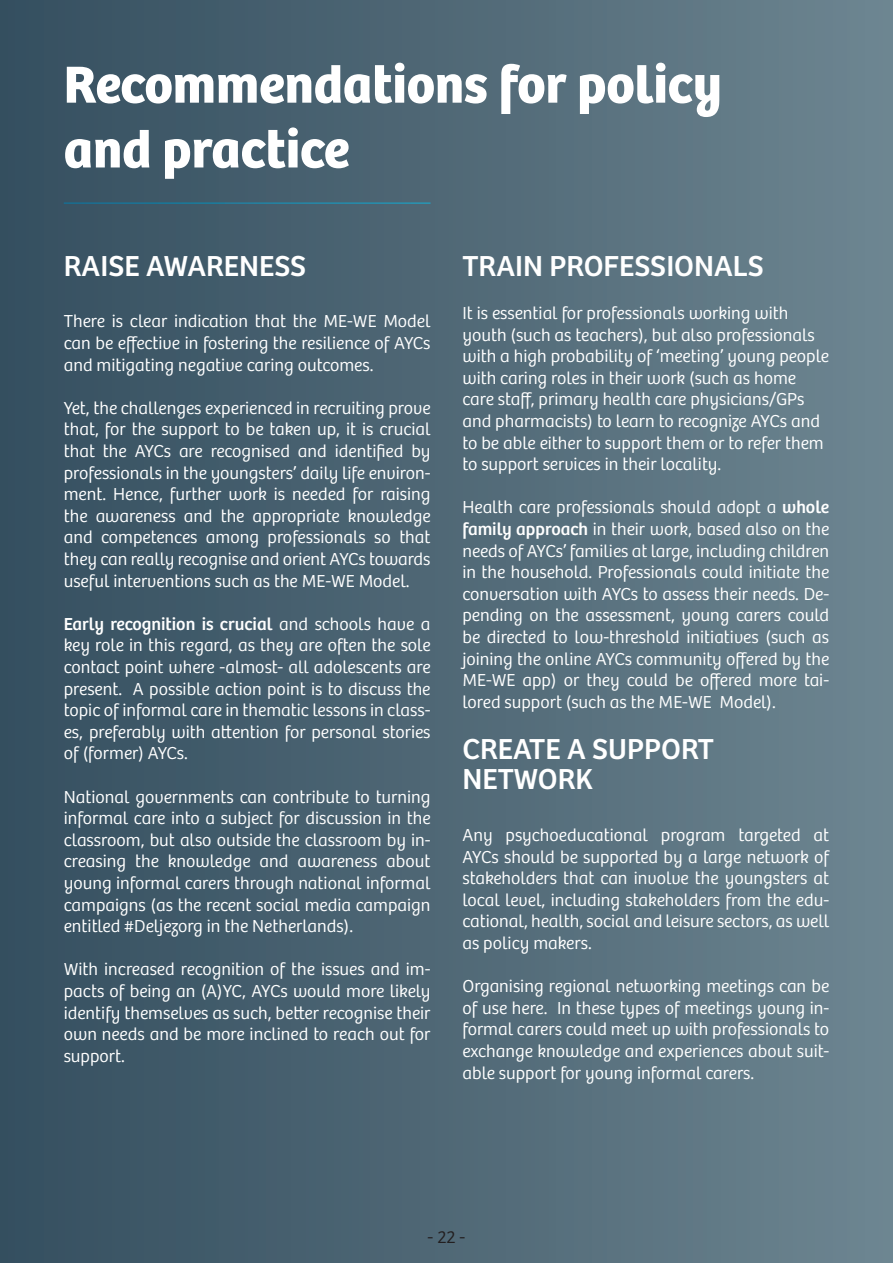
<style>
.page{position:relative;width:893px;height:1263px;background:#fff}
.page>*{position:absolute;margin:0;border:0;box-sizing:border-box;transform-origin:0 0}
.t1{font:700 54px/64.8px "Bree";color:#fff}
.t2{font:30px/30px "Bree";color:#fff}
.t3{font:300 18px/21.6px "Bree";color:#fff;text-align:justify}
.t4{font:300 18px "Bree";color:#231f20}
.s1{font-weight:400}
</style>
<div class="page">
<div style="left:0;top:0;width:893px;height:1263px;background:linear-gradient(to right,#344e5e,#6d8590)"></div>
<hr style="left:64px;top:202px;width:367px;height:2px;background:#fff">
<h1 class="t1" style="left:64px;top:53px;width:659px">Recommendations for policy and practice</h1>
<h2 class="t2" style="left:64px;top:251px;width:244px">RAISE AWARENESS</h2>
<p class="t3" style="left:64px;top:311px;width:368px">There is clear indication that the ME-WE Model can be effective in fostering the resilience of AYCs and mitigating negative caring outcomes.</p>
<p class="t3" style="left:64px;top:397px;width:368px">Yet, the challenges experienced in recruiting prove that, for the support to be taken up, it is crucial that the AYCs are recognised and identified by professionals in the youngsters’ daily life environ&shy;ment. Hence, further work is needed for raising the awareness and the appropriate knowledge and competences among professionals so that they can really recognise and orient AYCs towards useful interventions such as the ME-WE Model.</p>
<p class="t3" style="left:64px;top:613px;width:368px"><span class="s1">Early recognition is crucial</span> and schools have a key role in this regard, as they are often the sole contact point where -almost- all adolescents are present. A possible action point is to discuss the topic of informal care in thematic lessons in class&shy;es, preferably with attention for personal stories of (former) AYCs.</p>
<p class="t3" style="left:64px;top:786px;width:368px">National governments can contribute to turning informal care into a subject for discussion in the classroom, but also outside the classroom by in&shy;creasing the knowledge and awareness about young informal carers through national informal campaigns (as the recent social media campaign entitled #Deljezorg in the Netherlands).</p>
<p class="t3" style="left:64px;top:959px;width:368px">With increased recognition of the issues and im&shy;pacts of being an (A)YC, AYCs would more likely identify themselves as such, better recognise their own needs and be more inclined to reach out for support.</p>
<h2 class="t2" style="left:462px;top:251px;width:303px">TRAIN PROFESSIONALS</h2>
<p class="t3" style="left:462px;top:302px;width:368px;text-align:left">It is essential for professionals working with youth (such as teachers), but also professionals with a high probability of ‘meeting’ young people with caring roles in their work (such as home care staff, primary health care physicians/GPs and pharmacists) to learn to recognize AYCs and to be able either to support them or to refer them to support services in their locality.</p>
<p class="t3" style="left:462px;top:497px;width:368px">Health care professionals should adopt a <span class="s1">whole family approach</span> in their work, based also on the needs of AYCs’ families at large, including children in the household. Professionals could initiate the conversation with AYCs to assess their needs. De&shy;pending on the assessment, young carers could be directed to low-threshold initiatives (such as joining the online AYCs community offered by the ME-WE app) or they could be offered more tai&shy;lored support (such as the ME-WE Model).</p>
<h2 class="t2" style="left:462px;top:735px;width:253px">CREATE A SUPPORT<br>NETWORK</h2>
<p class="t3" style="left:462px;top:824px;width:368px">Any psychoeducational program targeted at AYCs should be supported by a large network of stakeholders that can involve the youngsters at local level, including stakeholders from the edu&shy;cational, health, social and leisure sectors, as well as policy makers.</p>
<p class="t3" style="left:462px;top:976px;width:368px">Organising regional networking meetings can be of use here. In these types of meetings young in&shy;formal carers could meet up with professionals to exchange knowledge and experiences about suit&shy;able support for young informal carers.</p>
<p class="t4" style="left:428px;top:1227px;width:39px">- 22 -</p>
</div>
